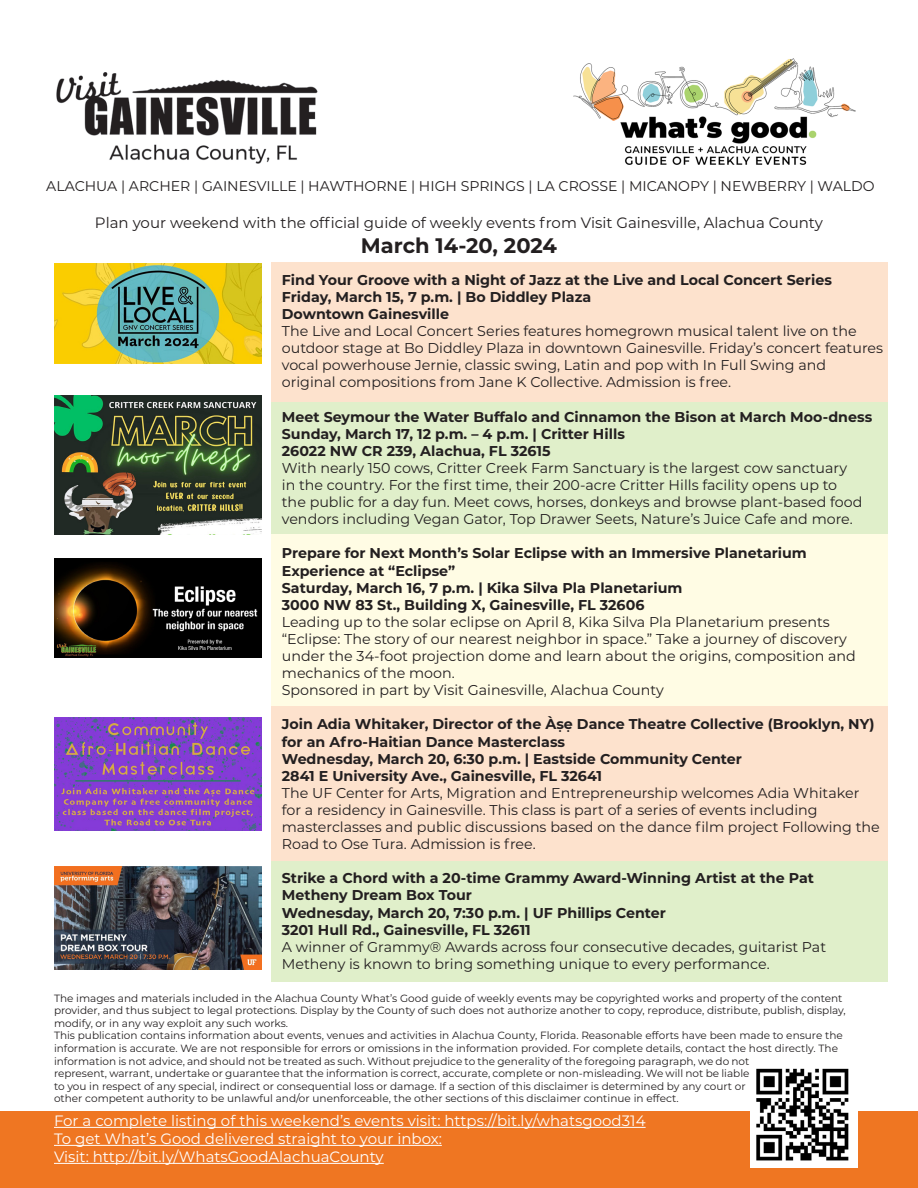
<style>
.page{position:relative;width:918px;height:1188px;background:#fff}
.page>*{position:absolute;margin:0;border:0;box-sizing:border-box;transform-origin:0 0}
.t1{font:700 21px "Montserrat";color:#231f20}
.t2{font:15px "Montserrat";color:#fff}
.t3{font:15px "Montserrat";color:#231f20}
.t4{font:14.25px/17.1px "Montserrat";color:#231f20}
.t5{font:700 14.25px/17.1px "Montserrat";color:#231f20}
.t6{font:14.1px "Montserrat";color:#231f20}
.t7{font:10.5px/12.6px "Montserrat";color:#231f20}
</style>
<div class="page">
<div style="left:271px;top:262px;width:617px;height:140px;background:#fde2cd"></div>
<div style="left:271px;top:706px;width:617px;height:155px;background:#fde2cd"></div>
<div style="left:271px;top:402px;width:617px;height:133px;background:#e0efca"></div>
<div style="left:271px;top:861px;width:617px;height:120px;background:#e0efca"></div>
<div style="left:271px;top:535px;width:617px;height:171px;background:#fffce4"></div>
<div style="left:0;top:1111px;width:918px;height:77px;background:#ef7622"></div>
<hr style="left:54px;top:1127px;width:592px;height:1px;background:#fff">
<hr style="left:54px;top:1145px;width:388px;height:1px;background:#fff">
<hr style="left:54px;top:1163px;width:330px;height:1px;background:#fff">
<div style="left:750px;top:1060px;width:108px;height:108px;background:#fff"></div>
<img style="left:756px;top:1068px;width:93px;height:93px">
<img style="left:56px;top:72px;width:262px;height:92px">
<img style="left:573px;top:58px;width:283px;height:107px">
<img style="left:54px;top:396px;width:207px;height:139px">
<img style="left:54px;top:264px;width:207px;height:100px">
<img style="left:54px;top:559px;width:207px;height:99px">
<img style="left:54px;top:717px;width:207px;height:114px">
<img style="left:54px;top:866px;width:207px;height:104px">
<p class="t6" style="left:46px;top:177px;width:830px">ALACHUA | ARCHER | GAINESVILLE | HAWTHORNE | HIGH SPRINGS | LA CROSSE | MICANOPY | NEWBERRY | WALDO</p>
<p class="t3" style="left:95px;top:212px;width:730px">Plan your weekend with the official guide of weekly events from Visit Gainesville, Alachua County</p>
<p class="t1" style="left:361px;top:230px;width:198px">March 14-20, 2024</p>
<p class="t5" style="left:282px;top:271px;width:552px">Find Your Groove with a Night of Jazz at the Live and Local Concert Series</p>
<p class="t5" style="left:282px;top:288px;width:311px">Friday, March 15, 7 p.m. | Bo Diddley Plaza</p>
<p class="t5" style="left:282px;top:305px;width:169px">Downtown Gainesville</p>
<p class="t4" style="left:282px;top:322px;width:603px">The Live and Local Concert Series features homegrown musical talent live on the outdoor stage at Bo Diddley Plaza in downtown Gainesville. Friday’s concert features vocal powerhouse Jernie, classic swing, Latin and pop with In Full Swing and original compositions from Jane K Collective. Admission is free.</p>
<p class="t5" style="left:282px;top:407px;width:592px">Meet Seymour the Water Buffalo and Cinnamon the Bison at March Moo-dness</p>
<p class="t5" style="left:282px;top:424px;width:345px">Sunday, March 17, 12 p.m. – 4 p.m. | Critter Hills</p>
<p class="t5" style="left:282px;top:442px;width:270px">26022 NW CR 239, Alachua, FL 32615</p>
<p class="t4" style="left:282px;top:459px;width:582px">With nearly 150 cows, Critter Creek Farm Sanctuary is the largest cow sanctuary in the country. For the first time, their 200-acre Critter Hills facility opens up to the public for a day fun. Meet cows, horses, donkeys and browse plant-based food vendors including Vegan Gator, Top Drawer Seets, Nature’s Juice Cafe and more.</p>
<p class="t5" style="left:282px;top:544px;width:527px">Prepare for Next Month’s Solar Eclipse with an Immersive Planetarium<br>Experience at “Eclipse”</p>
<p class="t5" style="left:282px;top:578px;width:402px">Saturday, March 16, 7 p.m. | Kika Silva Pla Planetarium</p>
<p class="t5" style="left:282px;top:595px;width:364px">3000 NW 83 St., Building X, Gainesville, FL 32606</p>
<p class="t4" style="left:282px;top:613px;width:576px">Leading up to the solar eclipse on April 8, Kika Silva Pla Planetarium presents “Eclipse: The story of our nearest neighbor in space.” Take a journey of discovery under the 34-foot projection dome and learn about the origins, composition and mechanics of the moon.</p>
<p class="t4" style="left:282px;top:681px;width:384px">Sponsored in part by Visit Gainesville, Alachua County</p>
<p class="t5" style="left:282px;top:715px;width:594px">Join Adia Whitaker, Director of the Àṣẹ Dance Theatre Collective (Brooklyn, NY) for an Afro-Haitian Dance Masterclass</p>
<p class="t5" style="left:282px;top:749px;width:462px">Wednesday, March 20, 6:30 p.m. | Eastside Community Center</p>
<p class="t5" style="left:282px;top:766px;width:322px">2841 E University Ave., Gainesville, FL 32641</p>
<p class="t4" style="left:282px;top:784px;width:600px">The UF Center for Arts, Migration and Entrepreneurship welcomes Adia Whitaker for a residency in Gainesville. This class is part of a series of events including masterclasses and public discussions based on the dance film project Following the Road to Ose Tura. Admission is free.</p>
<p class="t5" style="left:282px;top:869px;width:534px">Strike a Chord with a 20-time Grammy Award-Winning Artist at the Pat<br>Metheny Dream Box Tour</p>
<p class="t5" style="left:282px;top:903px;width:386px">Wednesday, March 20, 7:30 p.m. | UF Phillips Center</p>
<p class="t5" style="left:282px;top:920px;width:251px">3201 Hull Rd., Gainesville, FL 32611</p>
<p class="t4" style="left:282px;top:938px;width:546px">A winner of Grammy® Awards across four consecutive decades, guitarist Pat<br>Metheny is known to bring something unique to every performance.</p>
<p class="t7" style="left:54px;top:991px;width:793px">The images and materials included in the Alachua County What’s Good guide of weekly events may be copyrighted works and property of the content provider, and thus subject to legal protections. Display by the County of such does not authorize another to copy, reproduce, distribute, publish, display, modify, or in any way exploit any such works.</p>
<p class="t7" style="left:54px;top:1029px;width:790px">This publication contains information about events, venues and activities in Alachua County, Florida. Reasonable efforts have been made to ensure the information is accurate. We are not responsible for errors or omissions in the information provided. For complete details, contact the host directly. The information is not advice, and should not be treated as such. Without prejudice to the generality of the foregoing paragraph, we do not<br>represent, warrant, undertake or guarantee that the information is correct, accurate, complete or non-misleading. We will not be liable<br>to you in respect of any special, indirect or consequential loss or damage. If a section of this disclaimer is determined by any court or<br>other competent authority to be unlawful and/or unenforceable, the other sections of this disclaimer continue in effect.</p>
<p class="t2" style="left:54px;top:1110px;width:593px">For a complete listing of this weekend’s events visit: https://bit.ly/whatsgood314</p>
<p class="t2" style="left:54px;top:1128px;width:389px">To get What’s Good delivered straight to your inbox:</p>
<p class="t2" style="left:54px;top:1146px;width:331px">Visit: http://bit.ly/WhatsGoodAlachuaCounty</p>
</div>
